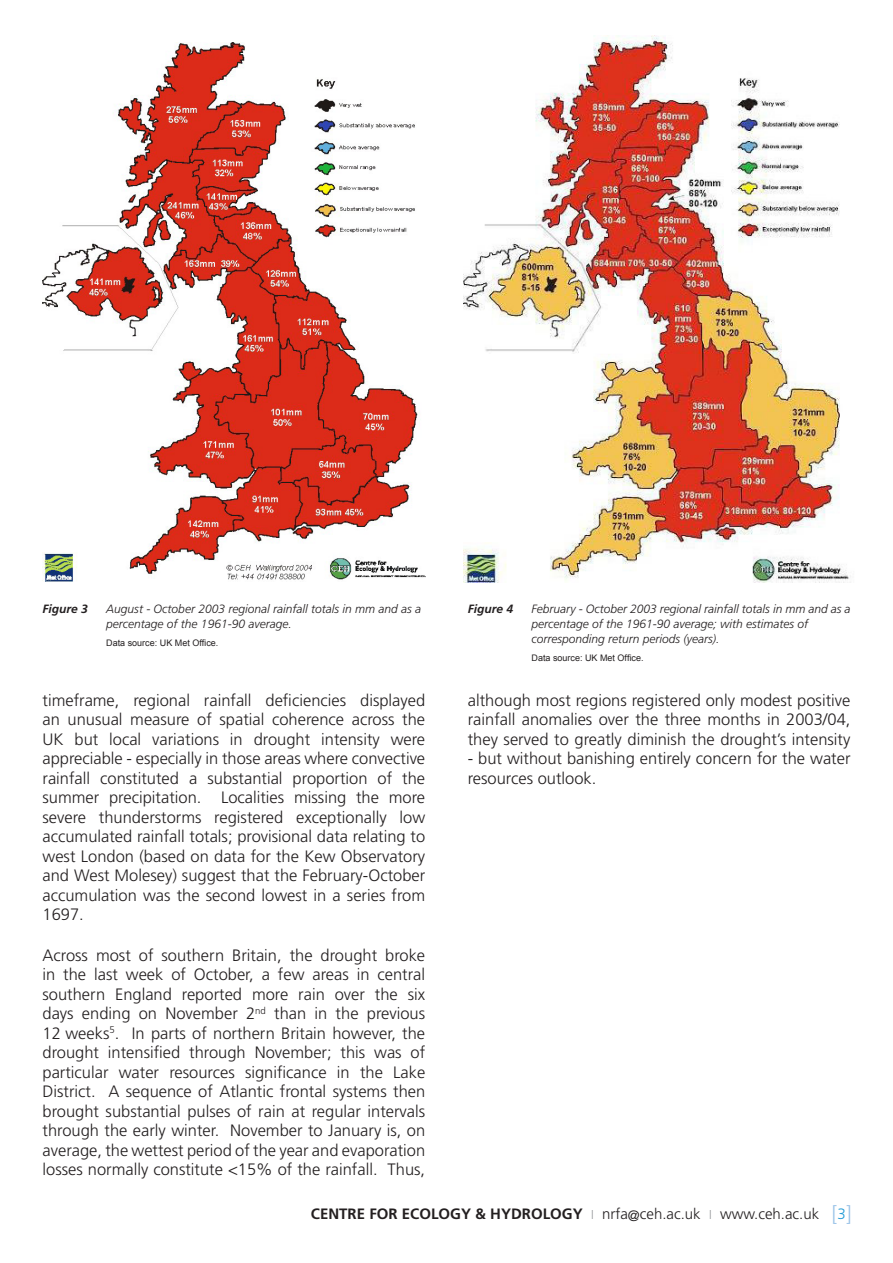
<style>
.page{position:relative;width:893px;height:1263px;background:#fff}
.page>*{position:absolute;margin:0;border:0;box-sizing:border-box;transform-origin:0 0}
.Body{font:300 16.5px/19.5px "Frutiger LT Std";color:#231f20;text-align:justify}
.t1{font:300 15px "Frutiger LT Std";color:#231f20}
.Caption_Heading{font:italic 300 12px "Frutiger LT Std";color:#231f20}
.Caption_Heading-2{font:italic 700 12px "Frutiger LT Std";color:#231f20}
.Caption_Heading-3{font:9px "Arial";color:#231f20}
.s1{font-weight:700}
.s2{font-size:12px;color:#939598}
.s3{font-size:21px;color:#9ac3e8}
.s4{color:#1d99d6}
</style>
<div class="page">
<img style="left:43px;top:43px;width:382px;height:539px">
<img style="left:463px;top:36px;width:388px;height:546px">
<p class="Caption_Heading-2" style="left:43px;top:601px;width:47px">Figure 3</p>
<p class="Caption_Heading" style="left:106px;top:602px;width:316px">August - October 2003 regional rainfall totals in mm and as a</p>
<p class="Caption_Heading" style="left:106px;top:617px;width:187px">percentage of the 1961-90 average.</p>
<p class="Caption_Heading-3" style="left:106px;top:636px;width:114px">Data source: UK Met Office.</p>
<p class="Caption_Heading-2" style="left:468px;top:601px;width:47px">Figure 4</p>
<p class="Caption_Heading" style="left:531px;top:602px;width:320px">February - October 2003 regional rainfall totals in mm and as a</p>
<p class="Caption_Heading" style="left:531px;top:617px;width:278px">percentage of the 1961-90 average; with estimates of</p>
<p class="Caption_Heading" style="left:531px;top:632px;width:190px">corresponding return periods (years).</p>
<p class="Caption_Heading-3" style="left:531px;top:651px;width:114px">Data source: UK Met Office.</p>
<p class="Body" style="left:43px;top:690px;width:384px">timeframe, regional rainfall deficiencies displayed an unusual measure of spatial coherence across the UK but local variations in drought intensity were appreciable - especially in those areas where convective rainfall constituted a substantial proportion of the summer precipitation. Localities missing the more severe thunderstorms registered exceptionally low accumulated rainfall totals; provisional data relating to west London (based on data for the Kew Observatory and West Molesey) suggest that the February-October accumulation was the second lowest in a series from 1697.</p>
<p class="Body" style="left:43px;top:946px;width:384px">Across most of southern Britain, the drought broke in the last week of October, a few areas in central southern England reported more rain over the six days ending on November 2<sup>nd</sup> than in the previous 12 weeks<sup>5</sup>. In parts of northern Britain however, the drought intensified through November; this was of particular water resources significance in the Lake District. A sequence of Atlantic frontal systems then brought substantial pulses of rain at regular intervals through the early winter. November to January is, on average, the wettest period of the year and evaporation losses normally constitute &lt;15% of the rainfall. Thus,</p>
<p class="t1" style="left:311px;top:1205px;width:542px"><span class="s1">CENTRE FOR ECOLOGY &amp; HYDROLOGY</span> <span class="s2">l</span> nrfa@ceh.ac.uk <span class="s2">l</span> www.ceh.ac.uk <span class="s3">[</span><span class="s4">3</span><span class="s3">]</span></p>
<p class="Body" style="left:468px;top:690px;width:384px">although most regions registered only modest positive rainfall anomalies over the three months in 2003/04, they served to greatly diminish the drought’s intensity</p>
<p class="Body" style="left:468px;top:749px;width:384px">- but without banishing entirely concern for the water resources outlook.</p>
</div>
